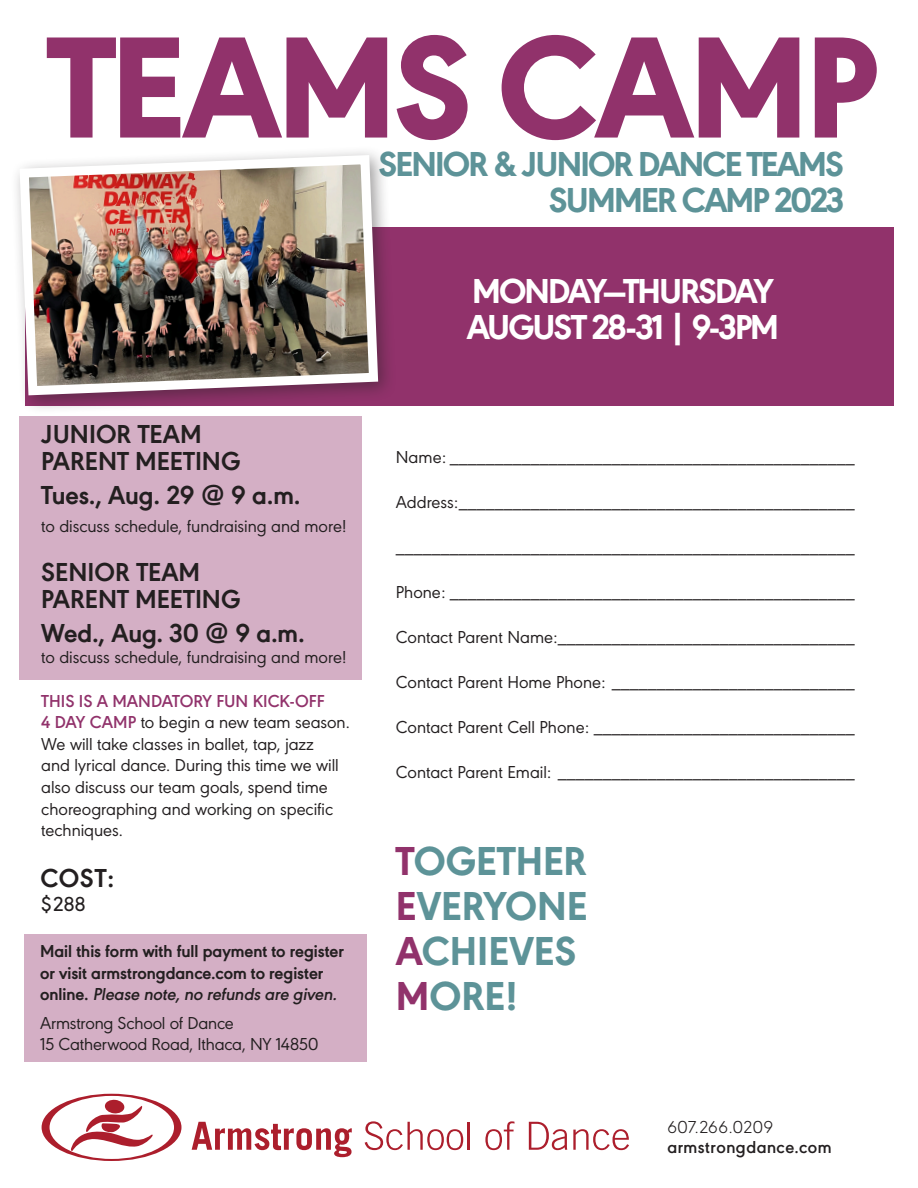
<style>
.page{position:relative;width:918px;height:1188px;background:#fff}
.page>*{position:absolute;margin:0;border:0;box-sizing:border-box;transform-origin:0 0}
.t1{font:800 150px "URW Geometric";letter-spacing:-.025em;color:#91326b}
.t2{font:800 42px "URW Geometric";color:#5d9398}
.t3{font:800 36px "URW Geometric";letter-spacing:-.05em;color:#5d9398}
.t4{font:800 36px "URW Geometric";letter-spacing:-.055em;color:#fff}
.t5{font:700 27px/27px "URW Geometric";color:#231f20}
.t6{font:500 21px "URW Geometric";color:#231f20}
.t7{font:18px/21.6px "URW Geometric";letter-spacing:-.005em;color:#231f20}
.t8{font:700 18px/21.6px "URW Geometric";color:#231f20}
.t9{font:600 18px "URW Geometric";color:#91326b}
.t10{font:600 18px "URW Geometric";letter-spacing:.03em;color:#231f20}
.t11{font:300 18px "URW Geometric";letter-spacing:.025em;color:#231f20}
.s1{font-weight:600;color:#91326b}
.s2{font-weight:600;font-style:italic}
.s3{color:#91326b}
</style>
<div class="page">
<div style="left:20px;top:416px;width:342px;height:263px;background:#d4afc5"></div>
<div style="left:25px;top:228px;width:868px;height:178px;background:#91326b"></div>
<svg style="left:42px;top:1094px;width:139px;height:67px"></svg>
<svg style="left:192px;top:1122px;width:160px;height:35px"></svg>
<svg style="left:365px;top:1121px;width:98px;height:29px"></svg>
<hr style="left:468px;top:1122px;width:2px;height:28px;background:#ac1e2c">
<svg style="left:485px;top:1121px;width:29px;height:29px"></svg>
<svg style="left:529px;top:1122px;width:38px;height:28px"></svg>
<svg style="left:573px;top:1129px;width:56px;height:21px"></svg>
<div style="left:24px;top:934px;width:342px;height:127px;background:#d4afc5"></div>
<div style="left:10px;top:146px;width:387px;height:269px;background:#231f20;opacity:.44"></div>
<img style="left:15px;top:150px;width:368px;height:250px">
<p class="t1" style="left:48px;top:-24px;width:831px">TEAMS CAMP</p>
<p class="t3" style="left:378px;top:137px;width:467px">SENIOR &amp; JUNIOR DANCE TEAMS</p>
<p class="t3" style="left:549px;top:173px;width:297px">SUMMER CAMP 2023</p>
<p class="t5" style="left:41px;top:419px;width:201px">JUNIOR TEAM<br>PARENT MEETING</p>
<p class="t5" style="left:41px;top:480px;width:261px">Tues., Aug. 29 @ 9 a.m.</p>
<p class="t7" style="left:41px;top:514px;width:307px">to discuss schedule, fundraising and more!</p>
<p class="t5" style="left:41px;top:557px;width:201px">SENIOR TEAM<br>PARENT MEETING</p>
<p class="t5" style="left:41px;top:617px;width:265px">Wed., Aug. 30 @ 9 a.m.</p>
<p class="t7" style="left:41px;top:645px;width:307px">to discuss schedule, fundraising and more!</p>
<p class="t9" style="left:41px;top:687px;width:285px">THIS IS A MANDATORY FUN KICK-OFF</p>
<p class="t7" style="left:41px;top:710px;width:310px"><span class="s1">4 DAY CAMP</span> to begin a new team season.<br>We will take classes in ballet, tap, jazz<br>and lyrical dance. During this time we will also discuss our team goals, spend time choreographing and working on specific techniques.</p>
<p class="t5" style="left:40px;top:863px;width:75px">COST:</p>
<p class="t6" style="left:40px;top:888px;width:47px">$288</p>
<p class="t8" style="left:40px;top:939px;width:305px">Mail this form with full payment to register or visit armstrongdance.com to register online. <span class="s2">Please note, no refunds are given.</span></p>
<p class="t7" style="left:40px;top:1010px;width:280px">Armstrong School of Dance<br>15 Catherwood Road, Ithaca, NY 14850</p>
<p class="t4" style="left:472px;top:264px;width:303px">MONDAY—THURSDAY</p>
<p class="t4" style="left:467px;top:300px;width:314px">AUGUST 28-31 | 9-3PM</p>
<p class="t7" style="left:396px;top:445px;width:460px">Name: _____________________________________________</p>
<p class="t7" style="left:396px;top:490px;width:460px">Address:____________________________________________</p>
<p class="t7" style="left:396px;top:535px;width:460px">___________________________________________________</p>
<p class="t7" style="left:396px;top:580px;width:460px">Phone: _____________________________________________</p>
<p class="t7" style="left:396px;top:625px;width:460px">Contact Parent Name:_________________________________</p>
<p class="t7" style="left:396px;top:670px;width:460px">Contact Parent Home Phone: ___________________________</p>
<p class="t7" style="left:396px;top:715px;width:460px">Contact Parent Cell Phone: _____________________________</p>
<p class="t7" style="left:396px;top:760px;width:460px">Contact Parent Email: _________________________________</p>
<p class="t2" style="left:396px;top:830px;width:193px"><span class="s3">T</span>OGETHER</p>
<p class="t2" style="left:396px;top:875px;width:193px"><span class="s3">E</span>VERYONE</p>
<p class="t2" style="left:396px;top:920px;width:182px"><span class="s3">A</span>CHIEVES</p>
<p class="t2" style="left:396px;top:965px;width:124px"><span class="s3">M</span>ORE!</p>
<p class="t11" style="left:667px;top:1114px;width:107px">607.266.0209</p>
<p class="t10" style="left:667px;top:1133px;width:166px">armstrongdance.com</p>
</div>
